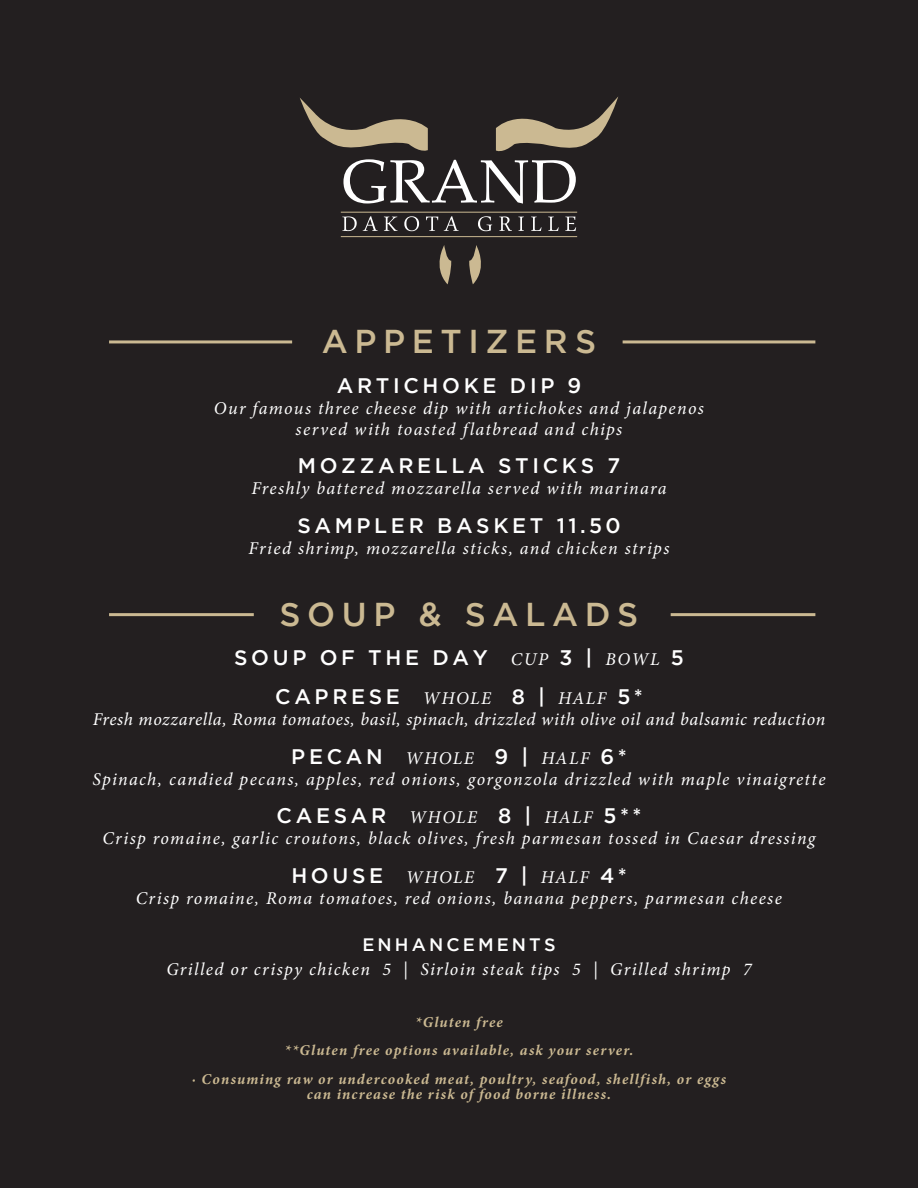
<style>
.page{position:relative;width:918px;height:1188px;background:#231f20}
.page>*{position:absolute;margin:0;border:0;box-sizing:border-box;transform-origin:0 0}
.t1{font:500 33px "Gotham";letter-spacing:.2em;color:#cbb992}
.t2{font:500 21px/38.7px "Gotham";letter-spacing:.175em;color:#fff;text-align:center}
.t3{font:italic 18px/21px "Minion Pro";letter-spacing:.07em;color:#fff;text-align:center}
.t4{font:italic 18px "Minion Pro";letter-spacing:.03em;color:#fff}
.t5{font:500 18px "Gotham";letter-spacing:.175em;color:#fff}
.t6{font:italic 700 15px/28.5px "Minion Pro";letter-spacing:.075em;color:#cbb992;text-align:center}
.s1{font-family:"Minion Pro";font-weight:400;font-style:italic;font-size:18px}
</style>
<div class="page">
<svg style="left:342px;top:216px;width:15px;height:15px"></svg>
<svg style="left:363px;top:216px;width:15px;height:15px"></svg>
<svg style="left:384px;top:217px;width:14px;height:14px"></svg>
<svg style="left:404px;top:216px;width:15px;height:15px"></svg>
<svg style="left:426px;top:217px;width:12px;height:14px"></svg>
<svg style="left:444px;top:216px;width:15px;height:15px"></svg>
<svg style="left:478px;top:216px;width:14px;height:15px"></svg>
<svg style="left:499px;top:216px;width:13px;height:15px"></svg>
<svg style="left:518px;top:217px;width:6px;height:14px"></svg>
<svg style="left:531px;top:217px;width:11px;height:14px"></svg>
<svg style="left:548px;top:217px;width:11px;height:14px"></svg>
<svg style="left:565px;top:217px;width:11px;height:14px"></svg>
<hr style="left:341px;top:212px;width:236px;height:1px;background:#cbb992">
<hr style="left:341px;top:236px;width:236px;height:1px;background:#cbb992">
<svg style="left:300px;top:97px;width:318px;height:107px"></svg>
<svg style="left:439px;top:245px;width:12px;height:39px"></svg>
<svg style="left:469px;top:245px;width:12px;height:39px"></svg>
<hr style="left:109px;top:340px;width:183px;height:3px;background:#cbb992">
<hr style="left:109px;top:613px;width:145px;height:3px;background:#cbb992">
<hr style="left:623px;top:340px;width:192px;height:3px;background:#cbb992">
<hr style="left:671px;top:613px;width:144px;height:3px;background:#cbb992">
<h1 class="t1" style="left:322px;top:323px;width:276px">APPETIZERS</h1>
<p class="t2" style="left:337px;top:365px;width:246px">ARTICHOKE DIP 9</p>
<p class="t3" style="left:214px;top:397px;width:492px">Our famous three cheese dip with artichokes and jalapenos served with toasted flatbread and chips</p>
<p class="t2" style="left:298px;top:446px;width:324px">MOZZARELLA STICKS 7</p>
<p class="t3" style="left:251px;top:478px;width:417px">Freshly battered mozzarella served with marinara</p>
<p class="t2" style="left:297px;top:506px;width:325px">SAMPLER BASKET 11.50</p>
<p class="t3" style="left:249px;top:538px;width:422px">Fried shrimp, mozzarella sticks, and chicken strips</p>
<h1 class="t1" style="left:280px;top:596px;width:360px">SOUP &amp; SALADS</h1>
<p class="t2" style="left:234px;top:638px;width:451px">SOUP OF THE DAY <span class="s1">CUP</span> 3 | <span class="s1">BOWL</span> 5<br>CAPRESE <span class="s1">WHOLE</span> 8 | <span class="s1">HALF</span> 5*</p>
<p class="t4" style="left:93px;top:707px;width:734px">Fresh mozzarella, Roma tomatoes, basil, spinach, drizzled with olive oil and balsamic reduction</p>
<p class="t2" style="left:291px;top:736px;width:337px">PECAN <span class="s1">WHOLE</span> 9 | <span class="s1">HALF</span> 6*</p>
<p class="t3" style="left:92px;top:768px;width:735px">Spinach, candied pecans, apples, red onions, gorgonzola drizzled with maple vinaigrette</p>
<p class="t2" style="left:277px;top:796px;width:366px">CAESAR <span class="s1">WHOLE</span> 8 | <span class="s1">HALF</span> 5**</p>
<p class="t3" style="left:103px;top:828px;width:714px">Crisp romaine, garlic croutons, black olives, fresh parmesan tossed in Caesar dressing</p>
<p class="t2" style="left:291px;top:856px;width:337px">HOUSE <span class="s1">WHOLE</span> 7 | <span class="s1">HALF</span> 4*</p>
<p class="t3" style="left:136px;top:888px;width:648px">Crisp romaine, Roma tomatoes, red onions, banana peppers, parmesan cheese</p>
<p class="t5" style="left:362px;top:935px;width:195px">ENHANCEMENTS</p>
<p class="t3" style="left:166px;top:959px;width:587px">Grilled or crispy chicken 5 | Sirloin steak tips 5 | Grilled shrimp 7</p>
<p class="t6" style="left:192px;top:1007px;width:536px">*Gluten free<br>**Gluten free options available, ask your server.<br>· Consuming raw or undercooked meat, poultry, seafood, shellfish, or eggs</p>
<p class="t6" style="left:307px;top:1079px;width:306px">can increase the risk of food borne illness.</p>
</div>
